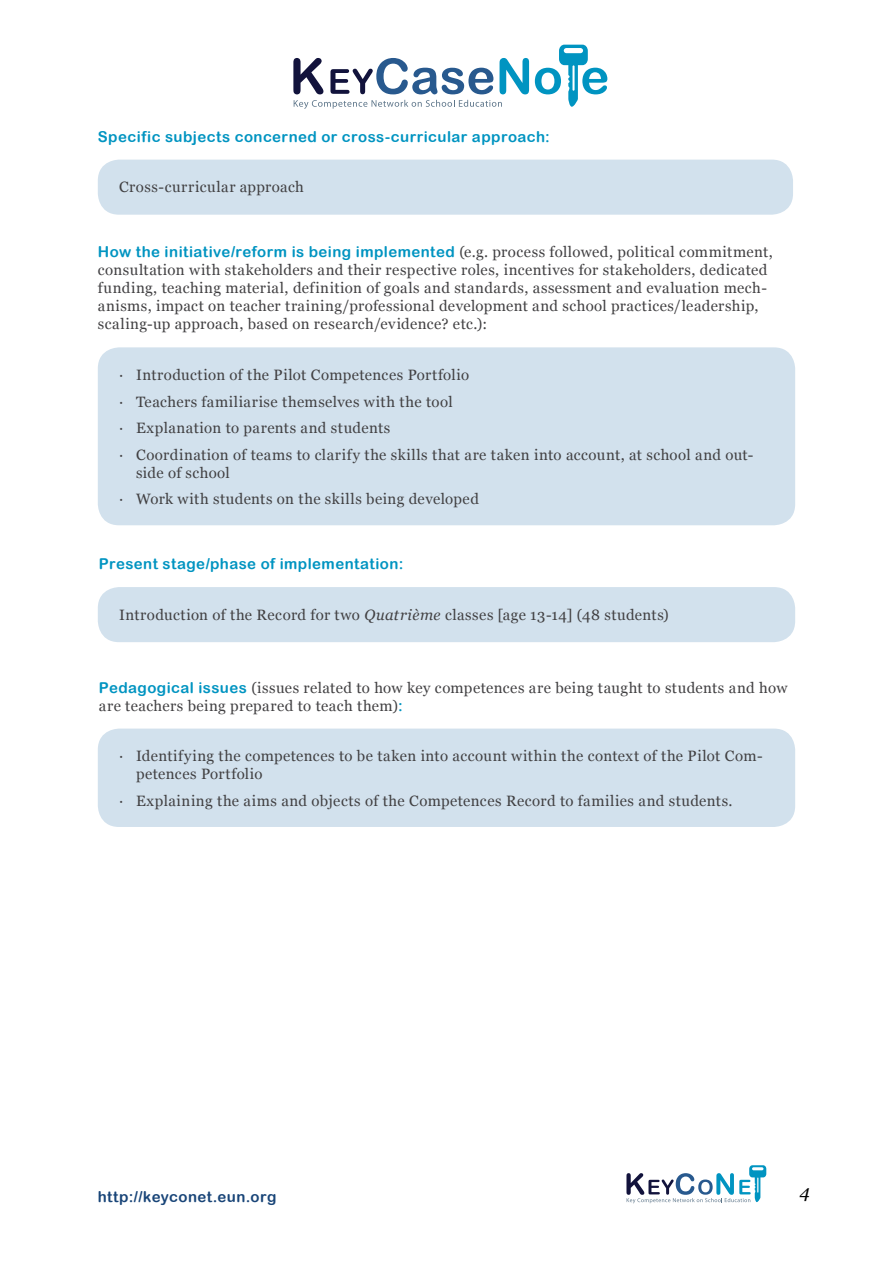
<style>
.page{position:relative;width:893px;height:1263px;background:#fff}
.page>*{position:absolute;margin:0;border:0;box-sizing:border-box;transform-origin:0 0}
.t1{font:italic 18px "Georgia";color:#000}
.t2{font:15px/18px "Georgia";letter-spacing:.03em;color:#414042}
.t3{font:15px "Arial Rounded MT Bold";letter-spacing:.03em;color:#0094c1}
.t4{font:15px "Arial Rounded MT Bold";letter-spacing:.03em;color:#194578}
.s1{font-family:"Georgia";color:#414042}
.s2{font-style:italic}
.s3{font-family:"Arial Rounded MT Bold";color:#0094c1}
</style>
<div class="page">
<svg style="left:626px;top:1165px;width:140px;height:38px"></svg>
<svg style="left:293px;top:58px;width:30px;height:36px"></svg>
<svg style="left:294px;top:100px;width:208px;height:9px"></svg>
<svg style="left:330px;top:58px;width:163px;height:36px"></svg>
<svg style="left:500px;top:58px;width:29px;height:36px"></svg>
<svg style="left:535px;top:45px;width:72px;height:62px"></svg>
<div style="left:98px;top:160px;width:695px;height:55px;background:#d2e1ed;border-radius:21px"></div>
<div style="left:98px;top:347px;width:697px;height:178px;background:#d2e1ed;border-radius:21px"></div>
<div style="left:98px;top:587px;width:697px;height:55px;background:#d2e1ed;border-radius:21px"></div>
<div style="left:98px;top:728px;width:697px;height:99px;background:#d2e1ed;border-radius:21px"></div>
<p class="t3" style="left:98px;top:127px;width:454px">Specific subjects concerned or cross-curricular approach:</p>
<p class="t2" style="left:119px;top:178px;width:186px">Cross-curricular approach</p>
<p class="t3" style="left:98px;top:243px;width:676px">How the initiative/reform is being implemented <span class="s1">(e.g. process followed, political commitment,</span></p>
<p class="t2" style="left:98px;top:261px;width:671px">consultation with stakeholders and their respective roles, incentives for stakeholders, dedicated funding, teaching material, definition of goals and standards, assessment and evaluation mech&shy;anisms, impact on teacher training/professional development and school practices/leadership, scaling-up approach, based on research/evidence? etc.):</p>
<p class="t2" style="left:119px;top:361px;width:636px;line-height:26.5px">∙ Introduction of the Pilot Competences Portfolio<br>∙ Teachers familiarise themselves with the tool<br>∙ Explanation to parents and students<br>∙ Coordination of teams to clarify the skills that are taken into account, at school and out-</p>
<p class="t2" style="left:119px;top:459px;width:361px;line-height:26.5px;text-indent:17px">side of school<br>∙ Work with students on the skills being developed</p>
<p class="t3" style="left:99px;top:555px;width:306px">Present stage/phase of implementation:</p>
<p class="t2" style="left:119px;top:605px;width:551px">Introduction of the Record for two <span class="s2">Quatrième</span> classes [age 13-14] (48 students)</p>
<p class="t2" style="left:99px;top:678px;width:690px"><span class="s3">Pedagogical issues</span> (issues related to how key competences are being taught to students and how are teachers being prepared to teach them)<span class="s3">:</span></p>
<p class="t2" style="left:136px;top:747px;width:628px;text-indent:-17px">∙ Identifying the competences to be taken into account within the context of the Pilot Com&shy;petences Portfolio</p>
<p class="t2" style="left:119px;top:791px;width:615px">∙ Explaining the aims and objects of the Competences Record to families and students.</p>
<p class="t4" style="left:98px;top:1188px;width:180px">http://keyconet.eun.org</p>
<p class="t1" style="left:799px;top:1181px;width:12px">4</p>
</div>
